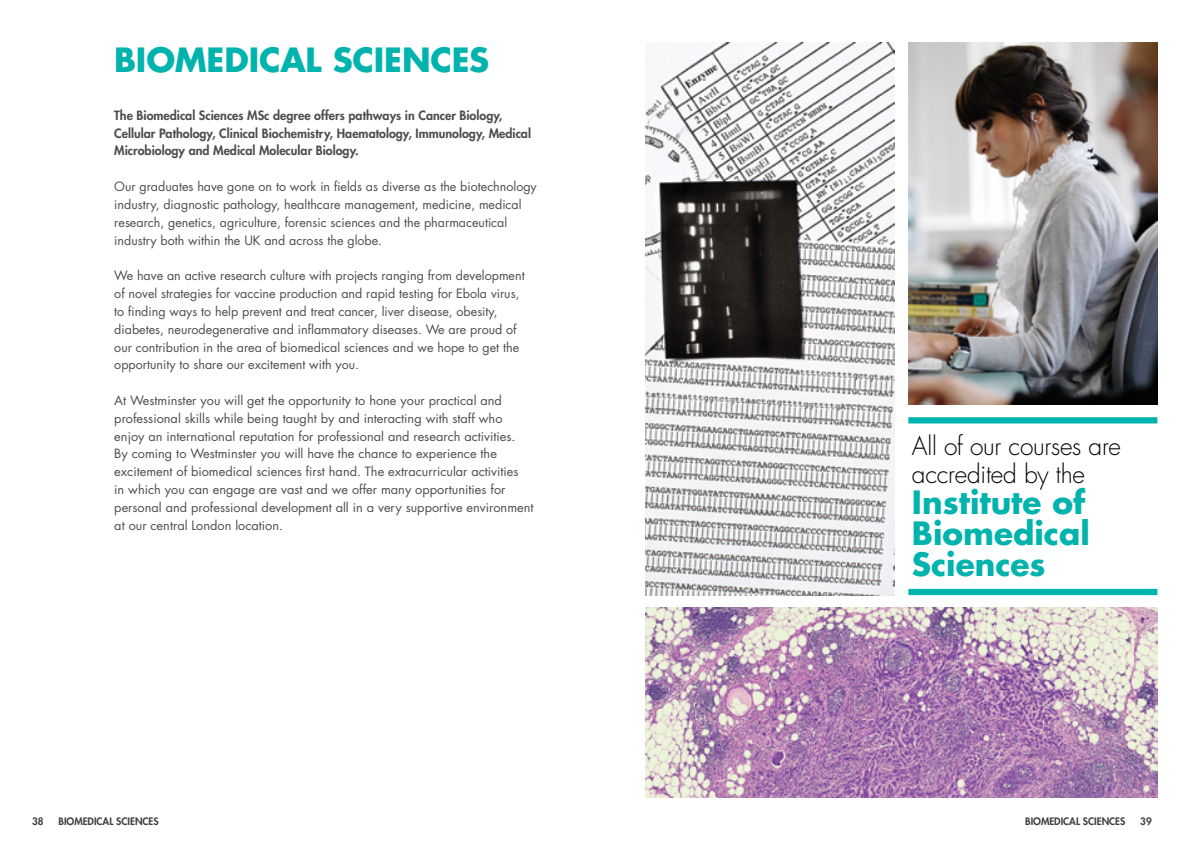
<style>
.page{position:relative;width:1184px;height:851px;background:#fff}
.page>*{position:absolute;margin:0;border:0;box-sizing:border-box;transform-origin:0 0}
.t1{font:700 32.5px "Futura";letter-spacing:-.005em;color:#00b3ad}
.t2{font:700 31.25px/31.2px "Futura";color:#00b3ad}
.t3{font:300 25px/27.5px "Futura";letter-spacing:-.01em;color:#000}
.t4{font:12.5px/17.8px "Futura";color:#4d4d4f}
.t5{font:800 12.5px/17.8px "Futura";color:#4d4d4f}
.t6{font:800 10px "Futura";color:#414042}
</style>
<div class="page">
<div style="left:908px;top:417px;width:249px;height:6px;background:#00b3ad"></div>
<div style="left:908px;top:588px;width:249px;height:7px;background:#00b3ad"></div>
<img style="left:645px;top:607px;width:512px;height:190px">
<img style="left:908px;top:43px;width:249px;height:362px">
<img style="left:645px;top:43px;width:249px;height:552px">
<h1 class="t1" style="left:114px;top:38px;width:376px">BIOMEDICAL SCIENCES</h1>
<p class="t5" style="left:114px;top:106px;width:418px">The Biomedical Sciences MSc degree offers pathways in Cancer Biology,<br>Cellular Pathology, Clinical Biochemistry, Haematology, Immunology, Medical<br>Microbiology and Medical Molecular Biology.</p>
<p class="t4" style="left:114px;top:178px;width:424px">Our graduates have gone on to work in fields as diverse as the biotechnology industry, diagnostic pathology, healthcare management, medicine, medical research, genetics, agriculture, forensic sciences and the pharmaceutical industry both within the UK and across the globe.</p>
<p class="t4" style="left:114px;top:267px;width:412px">We have an active research culture with projects ranging from development of novel strategies for vaccine production and rapid testing for Ebola virus, to finding ways to help prevent and treat cancer, liver disease, obesity, diabetes, neurodegenerative and inflammatory diseases. We are proud of our contribution in the area of biomedical sciences and we hope to get the opportunity to share our excitement with you.</p>
<p class="t4" style="left:114px;top:391px;width:421px">At Westminster you will get the opportunity to hone your practical and professional skills while being taught by and interacting with staff who enjoy an international reputation for professional and research activities.<br>By coming to Westminster you will have the chance to experience the excitement of biomedical sciences first hand. The extracurricular activities<br>in which you can engage are vast and we offer many opportunities for personal and professional development all in a very supportive environment at our central London location.</p>
<h3 class="t3" style="left:912px;top:433px;width:211px">All of our courses are accredited by the</h3>
<h2 class="t2" style="left:912px;top:486px;width:179px">Institute of<br>Biomedical<br>Sciences</h2>
<p class="t6" style="left:32px;top:815px;width:13px">38</p>
<p class="t6" style="left:58px;top:815px;width:102px">BIOMEDICAL SCIENCES</p>
<p class="t6" style="left:1140px;top:815px;width:13px">39</p>
<p class="t6" style="left:1025px;top:815px;width:102px">BIOMEDICAL SCIENCES</p>
</div>
